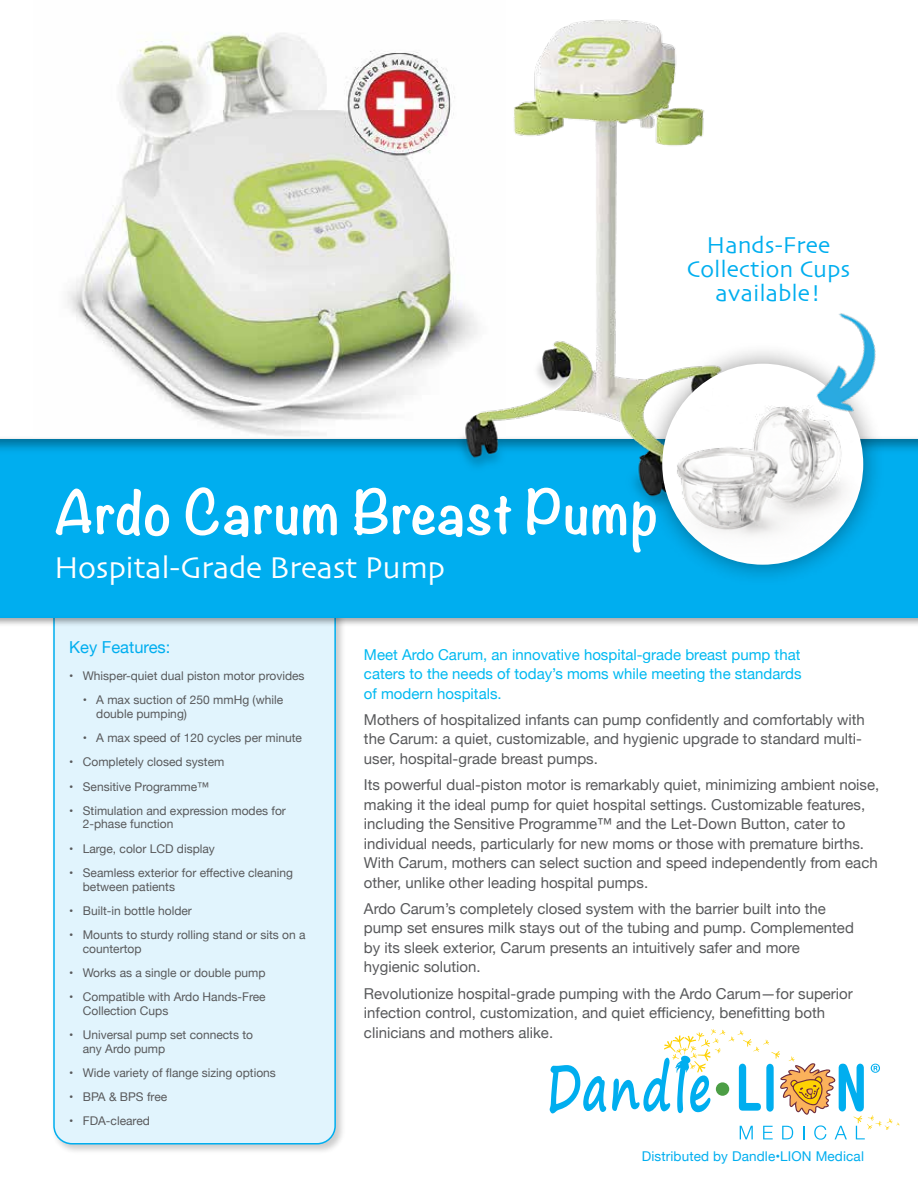
<style>
.page{position:relative;width:918px;height:1188px;background:#fff}
.page>*{position:absolute;margin:0;border:0;box-sizing:border-box;transform-origin:0 0}
.t1{font:700 54px "Noteworthy";letter-spacing:.01em;color:#fff}
.t2{font:31.5px "Skia";letter-spacing:-.01em;color:#fff}
.t3{font:24px/24px "Skia";color:#00aeef;text-align:center}
.t4{font:16.5px "Helvetica Neue";color:#00aeef}
.t5{font:15px/19.5px "Helvetica Neue";color:#58595b}
.t6{font:15px/19.5px "Helvetica Neue";color:#00b9f1;text-align:justify}
.t7{font:13.5px "Helvetica Neue";letter-spacing:.01em;color:#00aeef}
.t8{font:12px/13.5px "Helvetica Neue";color:#58595b}
</style>
<div class="page">
<div style="left:51px;top:580px;width:295px;height:574px;background:#000;opacity:.2"></div>
<div style="left:54px;top:583px;width:281px;height:561px;background:#e1f4fd;border-radius:18px"></div>
<div style="left:53px;top:582px;width:283px;height:562px;border:2px solid #00aeef;border-radius:18px"></div>
<div style="left:0;top:436px;width:918px;height:191px;background:#000;opacity:.35"></div>
<div style="left:0;top:439px;width:918px;height:181px;background:#00aeef"></div>
<svg style="left:550px;top:1065px;width:56px;height:48px"></svg>
<svg style="left:612px;top:1029px;width:288px;height:111px"></svg>
<img style="left:67px;top:33px;width:303px;height:403px">
<img style="left:370px;top:20px;width:334px;height:476px">
<div style="left:640px;top:341px;width:246px;height:246px;background:#000;opacity:.4"></div>
<img style="left:662px;top:364px;width:201px;height:201px;border-radius:100px">
<img style="left:777px;top:313px;width:109px;height:116px">
<h3 class="t3" style="left:687px;top:235px;width:165px">Hands-Free<br>Collection Cups available!</h3>
<h1 class="t1" style="left:54px;top:465px;width:606px">Ardo Carum Breast Pump</h1>
<h2 class="t2" style="left:54px;top:549px;width:393px">Hospital-Grade Breast Pump</h2>
<p class="t4" style="left:69px;top:635px;width:103px">Key Features:</p>
<p class="t8" style="left:69px;top:670px;width:237px">• Whisper-quiet dual piston motor provides</p>
<p class="t8" style="left:96px;top:694px;width:188px;text-indent:-14px">• A max suction of 250 mmHg (while double pumping)</p>
<p class="t8" style="left:83px;top:732px;width:221px">• A max speed of 120 cycles per minute</p>
<p class="t8" style="left:69px;top:756px;width:157px">• Completely closed system</p>
<p class="t8" style="left:69px;top:780px;width:141px">• Sensitive Programme™</p>
<p class="t8" style="left:83px;top:805px;width:205px;text-indent:-14px">• Stimulation and expression modes for<br>2-phase function</p>
<p class="t8" style="left:69px;top:842px;width:147px">• Large, color LCD display</p>
<p class="t8" style="left:83px;top:867px;width:212px;text-indent:-14px">• Seamless exterior for effective cleaning between patients</p>
<p class="t8" style="left:69px;top:904px;width:124px">• Built-in bottle holder</p>
<p class="t8" style="left:83px;top:929px;width:224px;text-indent:-14px">• Mounts to sturdy rolling stand or sits on a countertop</p>
<p class="t8" style="left:69px;top:967px;width:198px">• Works as a single or double pump</p>
<p class="t8" style="left:83px;top:991px;width:184px;text-indent:-14px">• Compatible with Ardo Hands-Free<br>Collection Cups</p>
<p class="t8" style="left:83px;top:1029px;width:172px;text-indent:-14px">• Universal pump set connects to any Ardo pump</p>
<p class="t8" style="left:69px;top:1066px;width:208px">• Wide variety of flange sizing options</p>
<p class="t8" style="left:69px;top:1091px;width:99px">• BPA &amp; BPS free</p>
<p class="t8" style="left:69px;top:1115px;width:82px">• FDA-cleared</p>
<p class="t6" style="left:364px;top:645px;width:439px">Meet Ardo Carum, an innovative hospital-grade breast pump that caters to the needs of today’s moms while meeting the standards of modern hospitals.</p>
<p class="t5" style="left:364px;top:711px;width:502px">Mothers of hospitalized infants can pump confidently and comfortably with the Carum: a quiet, customizable, and hygienic upgrade to standard multi&shy;user, hospital-grade breast pumps.</p>
<p class="t5" style="left:364px;top:776px;width:517px">Its powerful dual-piston motor is remarkably quiet, minimizing ambient noise, making it the ideal pump for quiet hospital settings. Customizable features, including the Sensitive Programme™ and the Let-Down Button, cater to individual needs, particularly for new moms or those with premature births.<br>With Carum, mothers can select suction and speed independently from each other, unlike other leading hospital pumps.</p>
<p class="t5" style="left:364px;top:900px;width:491px">Ardo Carum’s completely closed system with the barrier built into the pump set ensures milk stays out of the tubing and pump. Complemented by its sleek exterior, Carum presents an intuitively safer and more hygienic solution.</p>
<p class="t5" style="left:364px;top:984px;width:490px">Revolutionize hospital-grade pumping with the Ardo Carum—for superior infection control, customization, and quiet efficiency, benefitting both clinicians and mothers alike.</p>
<p class="t7" style="left:642px;top:1146px;width:224px">Distributed by Dandle•LION Medical</p>
</div>
